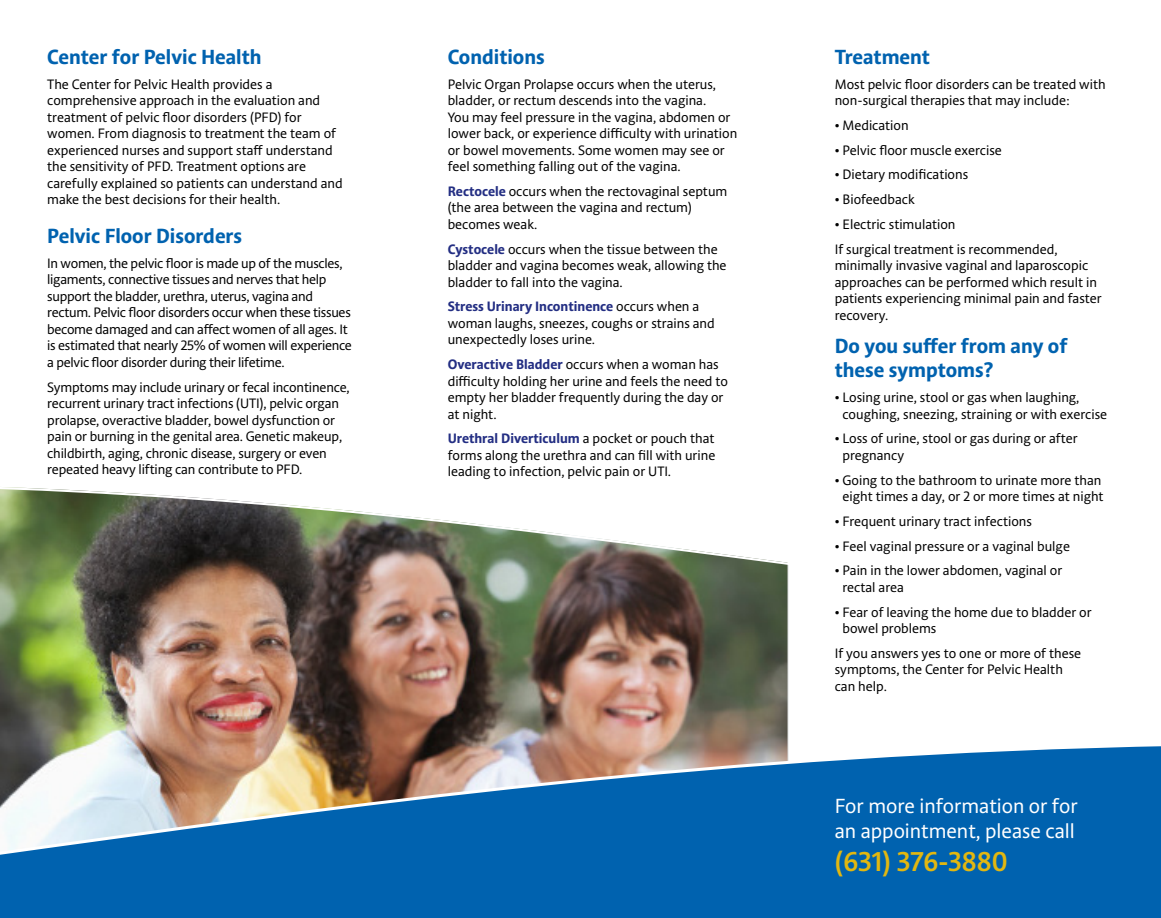
<style>
.page{position:relative;width:1161px;height:918px;background:#fff}
.page>*{position:absolute;margin:0;border:0;box-sizing:border-box;transform-origin:0 0}
.CTA_bold_18_22{font:600 27px "Acorde";color:#e2b710}
.subhead_bold_13_5_16{font:700 20.25px/24.8px "Acorde";color:#0062af}
.CTA_regular_13_5_16{font:20.25px/24.8px "Acorde";color:#fff}
.body_copy_9_11___aft{font:13.5px/16.5px "Acorde";color:#000}
.body_copy_9_11___aft-2{font:13.5px/16.5px "Acorde";letter-spacing:-.02em;color:#000}
.s1{font-weight:700;color:#232e83}
</style>
<div class="page">
<img style="left:0;top:487px;width:789px;height:254px">
<svg style="left:0;top:741px;width:1161px;height:177px;background:#3577ac"></svg>
<p class="subhead_bold_13_5_16" style="left:47px;top:45px;width:216px">Center for Pelvic Health</p>
<p class="body_copy_9_11___aft" style="left:47px;top:76px;width:297px">The Center for Pelvic Health provides a comprehensive approach in the evaluation and treatment of pelvic floor disorders (PFD) for women. From diagnosis to treatment the team of experienced nurses and support staff understand the sensitivity of PFD. Treatment options are carefully explained so patients can understand and make the best decisions for their health.</p>
<p class="subhead_bold_13_5_16" style="left:47px;top:225px;width:196px">Pelvic Floor Disorders</p>
<p class="body_copy_9_11___aft-2" style="left:47px;top:256px;width:306px">In women, the pelvic floor is made up of the muscles, ligaments, connective tissues and nerves that help support the bladder, urethra, uterus, vagina and rectum. Pelvic floor disorders occur when these tissues become damaged and can affect women of all ages. It is estimated that nearly 25% of women will experience a pelvic floor disorder during their lifetime.</p>
<p class="body_copy_9_11___aft" style="left:47px;top:379px;width:304px">Symptoms may include urinary or fecal incontinence, recurrent urinary tract infections (UTI), pelvic organ prolapse, overactive bladder, bowel dysfunction or pain or burning in the genital area. Genetic makeup, childbirth, aging, chronic disease, surgery or even repeated heavy lifting can contribute to PFD.</p>
<p class="subhead_bold_13_5_16" style="left:448px;top:45px;width:98px">Conditions</p>
<p class="body_copy_9_11___aft" style="left:448px;top:76px;width:291px">Pelvic Organ Prolapse occurs when the uterus, bladder, or rectum descends into the vagina.<br>You may feel pressure in the vagina, abdomen or lower back, or experience difficulty with urination or bowel movements. Some women may see or feel something falling out of the vagina.</p>
<p class="body_copy_9_11___aft" style="left:448px;top:184px;width:281px"><span class="s1">Rectocele</span> occurs when the rectovaginal septum (the area between the vagina and rectum) becomes weak.</p>
<p class="body_copy_9_11___aft" style="left:448px;top:241px;width:280px"><span class="s1">Cystocele</span> occurs when the tissue between the bladder and vagina becomes weak, allowing the bladder to fall into the vagina.</p>
<p class="body_copy_9_11___aft" style="left:448px;top:299px;width:269px"><span class="s1">Stress Urinary Incontinence</span> occurs when a woman laughs, sneezes, coughs or strains and unexpectedly loses urine.</p>
<p class="body_copy_9_11___aft" style="left:448px;top:357px;width:282px"><span class="s1">Overactive Bladder</span> occurs when a woman has difficulty holding her urine and feels the need to empty her bladder frequently during the day or at night.</p>
<p class="body_copy_9_11___aft" style="left:448px;top:431px;width:269px;text-align:justify"><span class="s1">Urethral Diverticulum</span> a pocket or pouch that forms along the urethra and can fill with urine leading to infection, pelvic pain or UTI.</p>
<p class="subhead_bold_13_5_16" style="left:835px;top:45px;width:97px">Treatment</p>
<p class="body_copy_9_11___aft" style="left:835px;top:76px;width:272px">Most pelvic floor disorders can be treated with non‑surgical therapies that may include:</p>
<p class="body_copy_9_11___aft" style="left:835px;top:118px;width:75px">• Medication</p>
<p class="body_copy_9_11___aft" style="left:835px;top:142px;width:169px">• Pelvic floor muscle exercise</p>
<p class="body_copy_9_11___aft" style="left:835px;top:167px;width:135px">• Dietary modifications</p>
<p class="body_copy_9_11___aft" style="left:835px;top:192px;width:82px">• Biofeedback</p>
<p class="body_copy_9_11___aft" style="left:835px;top:217px;width:122px">• Electric stimulation</p>
<p class="body_copy_9_11___aft" style="left:835px;top:241px;width:268px">If surgical treatment is recommended, minimally invasive vaginal and laparoscopic approaches can be performed which result in patients experiencing minimal pain and faster recovery.</p>
<p class="subhead_bold_13_5_16" style="left:835px;top:334px;width:234px">Do you suffer from any of these symptoms?</p>
<p class="body_copy_9_11___aft" style="left:843px;top:390px;width:266px;text-indent:-8px">• Losing urine, stool or gas when laughing, coughing, sneezing, straining or with exercise</p>
<p class="body_copy_9_11___aft" style="left:843px;top:431px;width:237px;text-indent:-8px">• Loss of urine, stool or gas during or after pregnancy</p>
<p class="body_copy_9_11___aft" style="left:835px;top:472px;width:270px;text-align:center">• Going to the bathroom to urinate more than eight times a day, or 2 or more times at night</p>
<p class="body_copy_9_11___aft" style="left:835px;top:514px;width:199px">• Frequent urinary tract infections</p>
<p class="body_copy_9_11___aft" style="left:835px;top:538px;width:237px">• Feel vaginal pressure or a vaginal bulge</p>
<p class="body_copy_9_11___aft" style="left:843px;top:563px;width:221px;text-indent:-8px">• Pain in the lower abdomen, vaginal or rectal area</p>
<p class="body_copy_9_11___aft" style="left:843px;top:604px;width:251px;text-indent:-8px">• Fear of leaving the home due to bladder or bowel problems</p>
<p class="body_copy_9_11___aft" style="left:835px;top:646px;width:248px">If you answers yes to one or more of these symptoms, the Center for Pelvic Health can help.</p>
<p class="CTA_regular_13_5_16" style="left:835px;top:795px;width:244px">For more information or for an appointment, please call</p>
<p class="CTA_bold_18_22" style="left:835px;top:845px;width:174px">(631) 376-3880</p>
</div>
